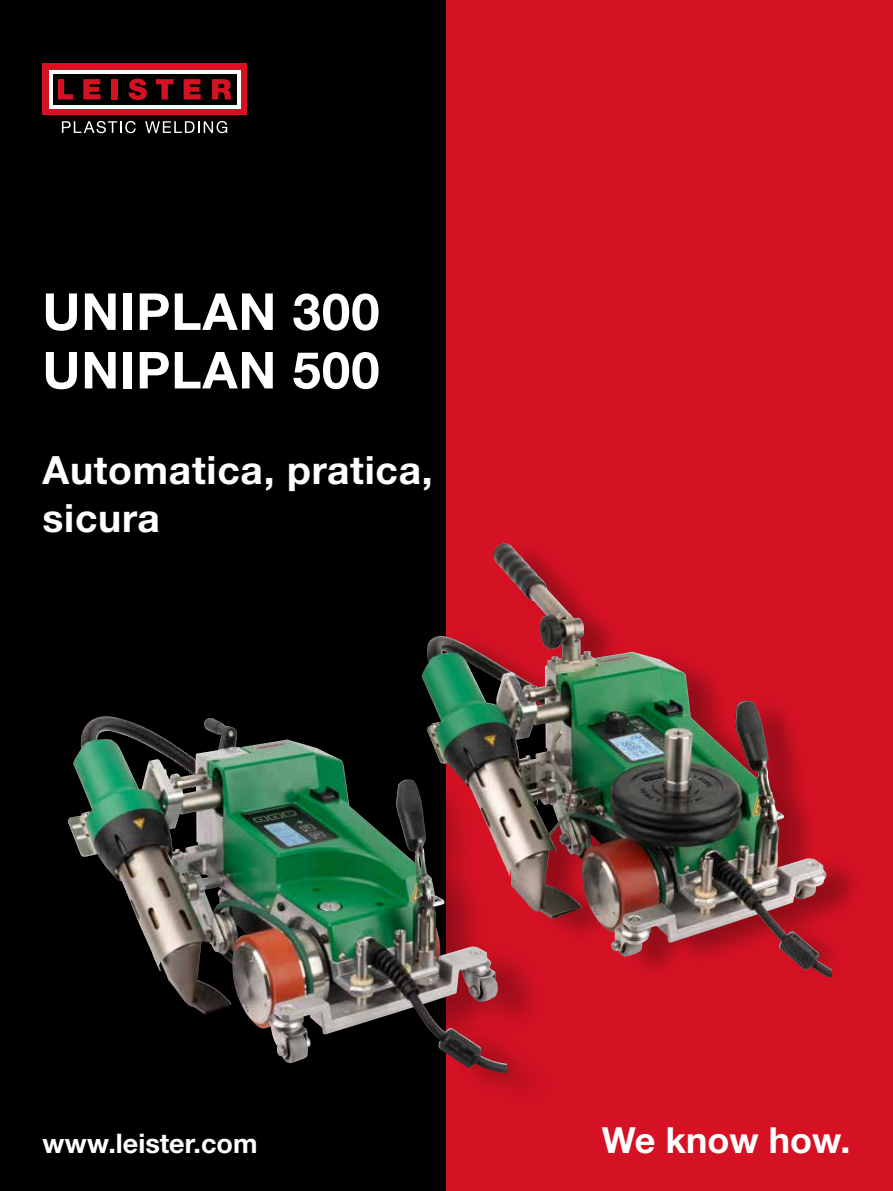
<style>
.page{position:relative;width:893px;height:1191px;background:#fff}
.page>*{position:absolute;margin:0;border:0;box-sizing:border-box;transform-origin:0 0}
.t1{font:700 51px/58.5px "Helvetica Neue LTW1 G";letter-spacing:.02em;color:#fff}
.t2{font:700 39px/48px "Helvetica Neue LTW1 G";letter-spacing:.02em;color:#fff}
.t3{font:700 36px "Helvetica Neue LTW1 G";color:#fff}
.t4{font:700 27px "Helvetica Neue LTW1 G";color:#fff}
</style>
<div class="page">
<div style="left:0;top:0;width:446px;height:1191px;background:#000"></div>
<div style="left:446px;top:0;width:447px;height:1191px;background:#d51224"></div>
<div style="left:43px;top:64px;width:204px;height:51px;background:#d51224"></div>
<div style="left:49px;top:70px;width:191px;height:39px;background:#fff"></div>
<div style="left:53px;top:74px;width:183px;height:31px;background:#000"></div>
<svg style="left:58px;top:79px;width:15px;height:20px"></svg>
<svg style="left:83px;top:79px;width:18px;height:20px"></svg>
<div style="left:112px;top:79px;width:6px;height:20px;background:#d51224"></div>
<svg style="left:129px;top:79px;width:18px;height:21px"></svg>
<svg style="left:156px;top:79px;width:18px;height:20px"></svg>
<svg style="left:184px;top:79px;width:17px;height:20px"></svg>
<svg style="left:212px;top:79px;width:19px;height:20px"></svg>
<svg style="left:62px;top:121px;width:74px;height:12px"></svg>
<svg style="left:145px;top:121px;width:82px;height:12px"></svg>
<div style="left:78px;top:710px;width:482px;height:399px;background:#000;opacity:.3"></div>
<img style="left:68px;top:721px;width:439px;height:352px">
<div style="left:432px;top:538px;width:434px;height:444px;background:#000;opacity:.3"></div>
<img style="left:426px;top:543px;width:401px;height:412px">
<img style="left:422px;top:549px;width:160px;height:370px">
<h1 class="t1" style="left:43px;top:282px;width:339px">UNIPLAN 300<br>UNIPLAN 500</h1>
<p class="t2" style="left:43px;top:446px;width:392px">Automatica, pratica, sicura</p>
<p class="t4" style="left:43px;top:1126px;width:217px">www.leister.com</p>
<p class="t3" style="left:602px;top:1117px;width:250px">We know how.</p>
</div>
